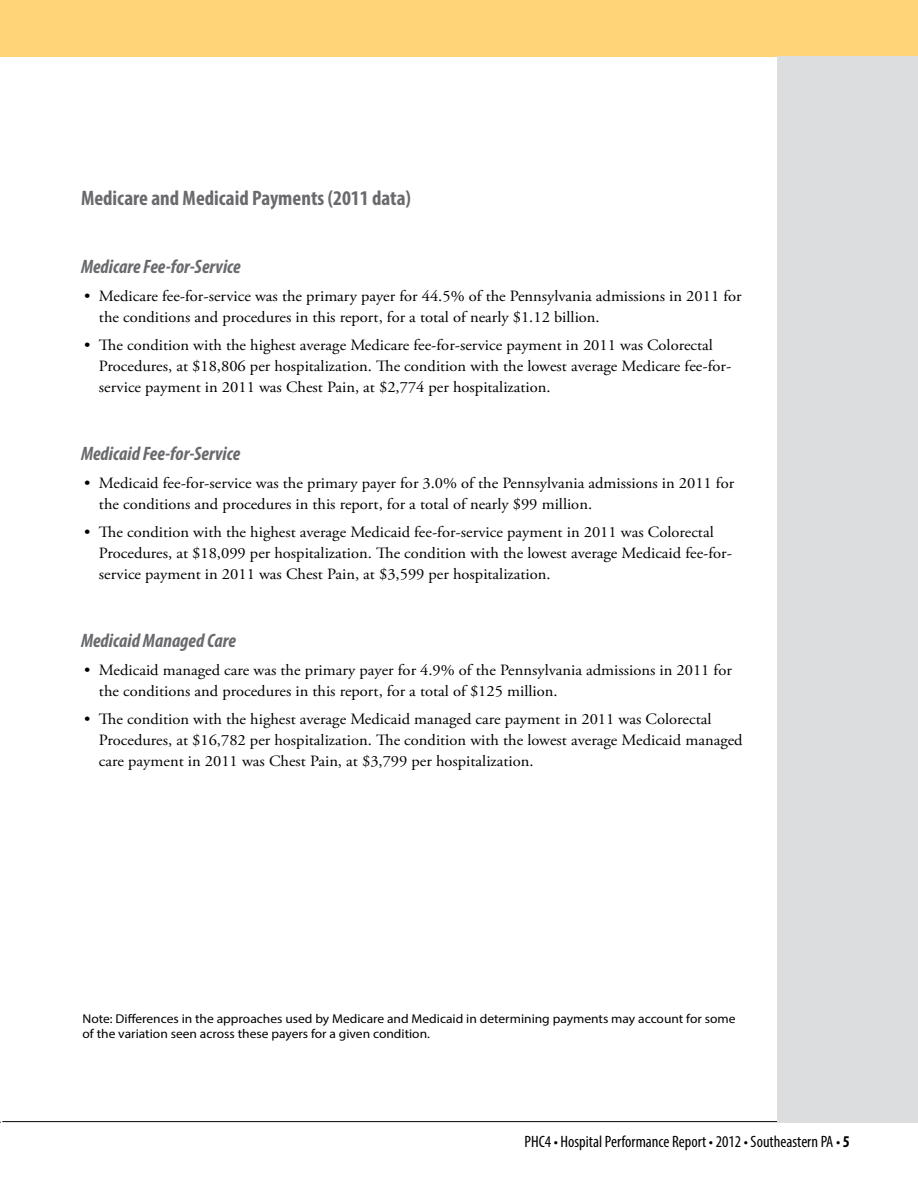
<style>
.page{position:relative;width:918px;height:1188px;background:#fff}
.page>*{position:absolute;margin:0;border:0;box-sizing:border-box;transform-origin:0 0}
.t1{font:700 condensed 21px "Myriad Pro";color:#696a6d}
.t2{font:italic 700 condensed 19.5px "Myriad Pro";color:#696a6d}
.t3{font:condensed 16.5px "Myriad Pro";color:#000}
.t4{font:15.6px/21px "Adobe Garamond Pro";color:#000;scale:1.05 1}
.t5{font:12.9px/15px "Myriad Pro";color:#000;scale:1.05 1}
.s1{font-weight:700}
</style>
<div class="page">
<div style="left:0;top:0;width:918px;height:56px;background:#ffd478"></div>
<hr style="left:2px;top:1121px;width:916px;height:1px;background:#000">
<div style="left:778px;top:56px;width:140px;height:1065px;background:#dcddde"></div>
<h1 class="t1" style="left:81px;top:185px;width:332px">Medicare and Medicaid Payments (2011 data)</h1>
<p class="t2" style="left:81px;top:255px;width:161px">Medicare Fee-for-Service</p>
<p class="t4" style="left:99px;top:286px;width:614px;text-indent:-15px">• Medicare fee-for-service was the primary payer for 44.5% of the Pennsylvania admissions in 2011 for the conditions and procedures in this report, for a total of nearly $1.12 billion.</p>
<p class="t4" style="left:99px;top:335px;width:604px;text-indent:-15px">• The condition with the highest average Medicare fee-for-service payment in 2011 was Colorectal<br>Procedures, at $18,806 per hospitalization. The condition with the lowest average Medicare fee-for&shy;service payment in 2011 was Chest Pain, at $2,774 per hospitalization.</p>
<p class="t2" style="left:81px;top:442px;width:161px">Medicaid Fee-for-Service</p>
<p class="t4" style="left:99px;top:473px;width:606px;text-indent:-15px">• Medicaid fee-for-service was the primary payer for 3.0% of the Pennsylvania admissions in 2011 for the conditions and procedures in this report, for a total of nearly $99 million.</p>
<p class="t4" style="left:99px;top:522px;width:604px;text-indent:-15px">• The condition with the highest average Medicaid fee-for-service payment in 2011 was Colorectal<br>Procedures, at $18,099 per hospitalization. The condition with the lowest average Medicaid fee-for&shy;service payment in 2011 was Chest Pain, at $3,599 per hospitalization.</p>
<p class="t2" style="left:81px;top:629px;width:156px">Medicaid Managed Care</p>
<p class="t4" style="left:99px;top:660px;width:604px;text-indent:-15px">• Medicaid managed care was the primary payer for 4.9% of the Pennsylvania admissions in 2011 for the conditions and procedures in this report, for a total of $125 million.</p>
<p class="t4" style="left:99px;top:709px;width:615px;text-indent:-15px">• The condition with the highest average Medicaid managed care payment in 2011 was Colorectal<br>Procedures, at $16,782 per hospitalization. The condition with the lowest average Medicaid managed care payment in 2011 was Chest Pain, at $3,799 per hospitalization.</p>
<p class="t5" style="left:82px;top:1011px;width:623px">Note: Differences in the approaches used by Medicare and Medicaid in determining payments may account for some of the variation seen across these payers for a given condition.</p>
<p class="t3" style="left:524px;top:1132px;width:327px">PHC4 • Hospital Performance Report • 2012 • Southeastern PA • <span class="s1">5</span></p>
</div>
